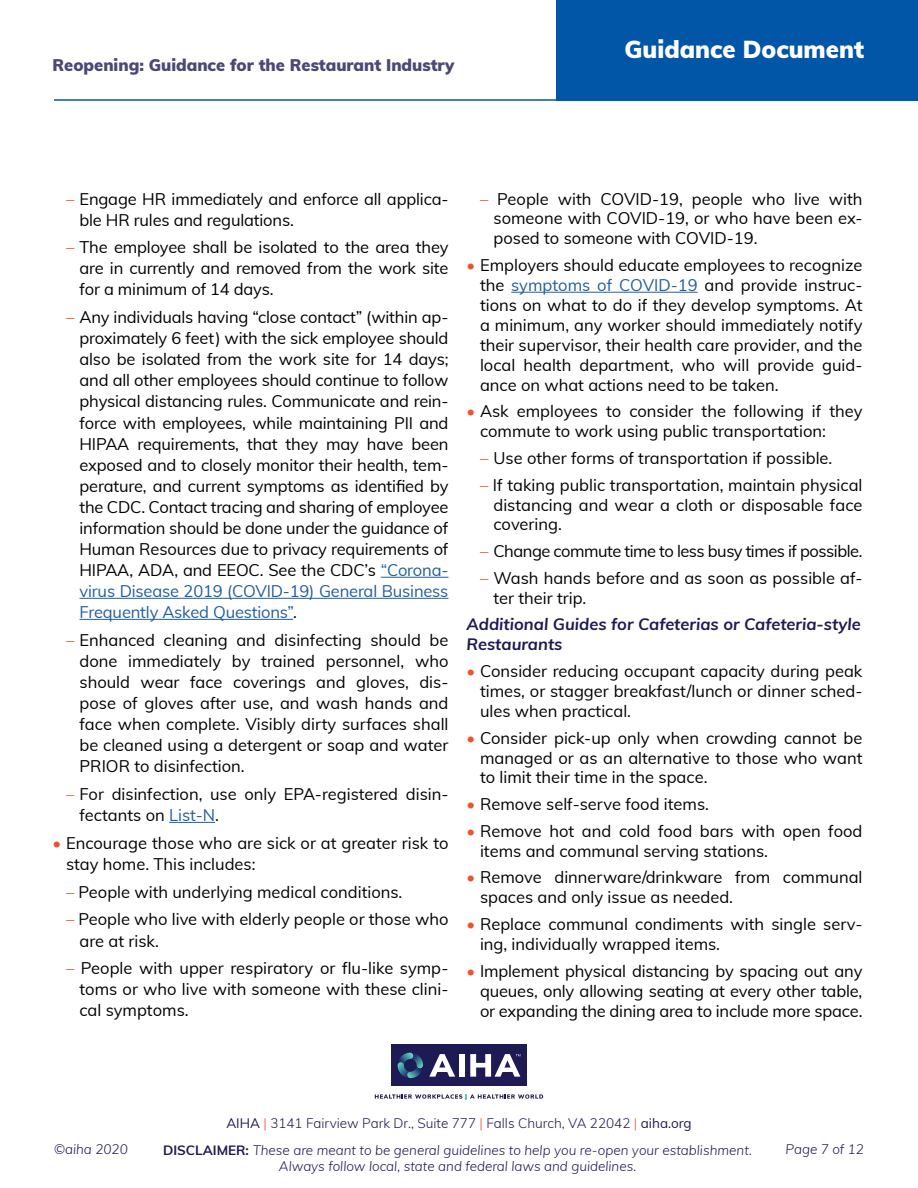
<style>
.page{position:relative;width:918px;height:1188px;background:#fff}
.page>*{position:absolute;margin:0;border:0;box-sizing:border-box;transform-origin:0 0}
.t1{font:900 24px "Muli";color:#fff}
.t2{font:16.5px/21px "Muli";color:#000;text-align:justify}
.t3{font:italic 700 16.5px/20px "Muli";color:#1e1a53}
.t4{font:16.5px "Muli";letter-spacing:-.03em;color:#000}
.t5{font:900 16.5px "Muli";color:#4b4875}
.t6{font:italic 300 13.5px/16.2px "Muli";color:#1e1a53;text-align:center}
.t7{font:300 13.5px "Muli";color:#1e1a53}
.s1{color:#f0512a}
.s2{color:#215e9e}
.s3{font-weight:400}
.s4{font-weight:700;font-style:normal}
</style>
<div class="page">
<hr style="left:54px;top:99px;width:537px;height:2px;background:#0256a7">
<div style="left:556px;top:0;width:362px;height:101px;background:#0256a7"></div>
<div style="left:391px;top:1044px;width:136px;height:42px;background:#1e1a53"></div>
<svg style="left:398px;top:1053px;width:25px;height:25px"></svg>
<svg style="left:375px;top:1094px;width:168px;height:5px"></svg>
<svg style="left:429px;top:1054px;width:26px;height:23px"></svg>
<div style="left:459px;top:1054px;width:6px;height:23px;background:#fff"></div>
<svg style="left:470px;top:1054px;width:50px;height:23px"></svg>
<hr style="left:381px;top:577px;width:67px;height:1px;background:#215e9e">
<hr style="left:80px;top:598px;width:368px;height:1px;background:#215e9e">
<hr style="left:80px;top:619px;width:213px;height:1px;background:#215e9e">
<hr style="left:169px;top:822px;width:46px;height:1px;background:#215e9e">
<hr style="left:511px;top:292px;width:187px;height:1px;background:#215e9e">
<p class="t5" style="left:52px;top:52px;width:403px">Reopening: Guidance for the Restaurant Industry</p>
<h1 class="t1" style="left:625px;top:31px;width:241px">Guidance Document</h1>
<p class="t2" style="left:79px;top:187px;width:371px;text-indent:-13px"><span class="s1">–</span> Engage HR immediately and enforce all applica&shy;ble HR rules and regulations.</p>
<p class="t2" style="left:79px;top:236px;width:371px;text-indent:-13px"><span class="s1">–</span> The employee shall be isolated to the area they are in currently and removed from the work site for a minimum of 14 days.</p>
<p class="t2" style="left:79px;top:306px;width:371px;text-indent:-13px"><span class="s1">–</span> Any individuals having “close contact” (within ap&shy;proximately 6 feet) with the sick employee should also be isolated from the work site for 14 days; and all other employees should continue to follow physical distancing rules. Communicate and rein&shy;force with employees, while maintaining PII and HIPAA requirements, that they may have been exposed and to closely monitor their health, tem&shy;perature, and current symptoms as identified by the CDC. Contact tracing and sharing of employee information should be done under the guidance of Human Resources due to privacy requirements of HIPAA, ADA, and EEOC. See the CDC’s <span class="s2">“Corona&shy;virus Disease 2019 (COVID-19) General Business Frequently Asked Questions”</span>.</p>
<p class="t2" style="left:79px;top:629px;width:371px;text-indent:-13px"><span class="s1">–</span> Enhanced cleaning and disinfecting should be done immediately by trained personnel, who should wear face coverings and gloves, dis&shy;pose of gloves after use, and wash hands and face when complete. Visibly dirty surfaces shall be cleaned using a detergent or soap and water PRIOR to disinfection.</p>
<p class="t2" style="left:79px;top:783px;width:371px;text-indent:-13px"><span class="s1">–</span> For disinfection, use only EPA-registered disin&shy;fectants on <span class="s2">List-N</span>.</p>
<p class="t2" style="left:66px;top:832px;width:384px;text-indent:-13px"><span class="s1">•</span> Encourage those who are sick or at greater risk to stay home. This includes:</p>
<p class="t2" style="left:66px;top:880px;width:338px"><span class="s1">–</span> People with underlying medical conditions.</p>
<p class="t2" style="left:79px;top:908px;width:370px;text-indent:-13px"><span class="s1">–</span> People who live with elderly people or those who are at risk.</p>
<p class="t2" style="left:79px;top:957px;width:371px;text-indent:-13px"><span class="s1">–</span> People with upper respiratory or flu-like symp&shy;toms or who live with someone with these clini&shy;cal symptoms.</p>
<p class="t2" style="left:493px;top:188px;width:371px;line-height:20px;text-indent:-13px"><span class="s1">–</span> People with COVID-19, people who live with someone with COVID-19, or who have been ex&shy;posed to someone with COVID-19.</p>
<p class="t2" style="left:480px;top:254px;width:384px;line-height:20px;text-indent:-13px"><span class="s1">•</span> Employers should educate employees to recognize the <span class="s2">symptoms of COVID-19</span> and provide instruc&shy;tions on what to do if they develop symptoms. At a minimum, any worker should immediately notify their supervisor, their health care provider, and the local health department, who will provide guid&shy;ance on what actions need to be taken.</p>
<p class="t2" style="left:480px;top:401px;width:384px;line-height:20px;text-indent:-13px"><span class="s1">•</span> Ask employees to consider the following if they commute to work using public transportation:</p>
<p class="t2" style="left:480px;top:447px;width:354px"><span class="s1">–</span> Use other forms of transportation if possible.</p>
<p class="t2" style="left:493px;top:474px;width:371px;line-height:20px;text-indent:-13px"><span class="s1">–</span> If taking public transportation, maintain physical distancing and wear a cloth or disposable face covering.</p>
<p class="t4" style="left:480px;top:539px;width:384px"><span class="s1">–</span> Change commute time to less busy times if possible.</p>
<p class="t2" style="left:493px;top:567px;width:371px;line-height:20px;text-indent:-13px"><span class="s1">–</span> Wash hands before and as soon as possible af&shy;ter their trip.</p>
<p class="t3" style="left:467px;top:614px;width:396px">Additional Guides for Cafeterias or Cafeteria-style<br>Restaurants</p>
<p class="t2" style="left:480px;top:660px;width:384px;line-height:20px;text-indent:-13px"><span class="s1">•</span> Consider reducing occupant capacity during peak times, or stagger breakfast/lunch or dinner sched&shy;ules when practical.</p>
<p class="t2" style="left:480px;top:727px;width:384px;line-height:20px;text-indent:-13px"><span class="s1">•</span> Consider pick-up only when crowding cannot be managed or as an alternative to those who want to limit their time in the space.</p>
<p class="t2" style="left:467px;top:793px;width:244px"><span class="s1">•</span> Remove self-serve food items.</p>
<p class="t2" style="left:480px;top:820px;width:384px;line-height:20px;text-indent:-13px"><span class="s1">•</span> Remove hot and cold food bars with open food items and communal serving stations.</p>
<p class="t2" style="left:480px;top:867px;width:384px;line-height:20px;text-indent:-13px"><span class="s1">•</span> Remove dinnerware/drinkware from communal spaces and only issue as needed.</p>
<p class="t2" style="left:480px;top:913px;width:384px;line-height:20px;text-indent:-13px"><span class="s1">•</span> Replace communal condiments with single serv&shy;ing, individually wrapped items.</p>
<p class="t2" style="left:480px;top:960px;width:384px;line-height:20px;text-indent:-13px"><span class="s1">•</span> Implement physical distancing by spacing out any queues, only allowing seating at every other table, or expanding the dining area to include more space.</p>
<p class="t7" style="left:226px;top:1113px;width:467px"><span class="s3">AIHA</span> <span class="s1">|</span> 3141 Fairview Park Dr., Suite 777 <span class="s1">|</span> Falls Church, VA 22042 <span class="s1">|</span> <span class="s3">aiha.org</span></p>
<p class="t6" style="left:54px;top:1141px;width:75px">©aiha 2020</p>
<p class="t6" style="left:786px;top:1141px;width:80px">Page 7 of 12</p>
<p class="t6" style="left:163px;top:1141px;width:590px"><span class="s4">DISCLAIMER:</span> These are meant to be general guidelines to help you re-open your establishment.<br>Always follow local, state and federal laws and guidelines.</p>
</div>
